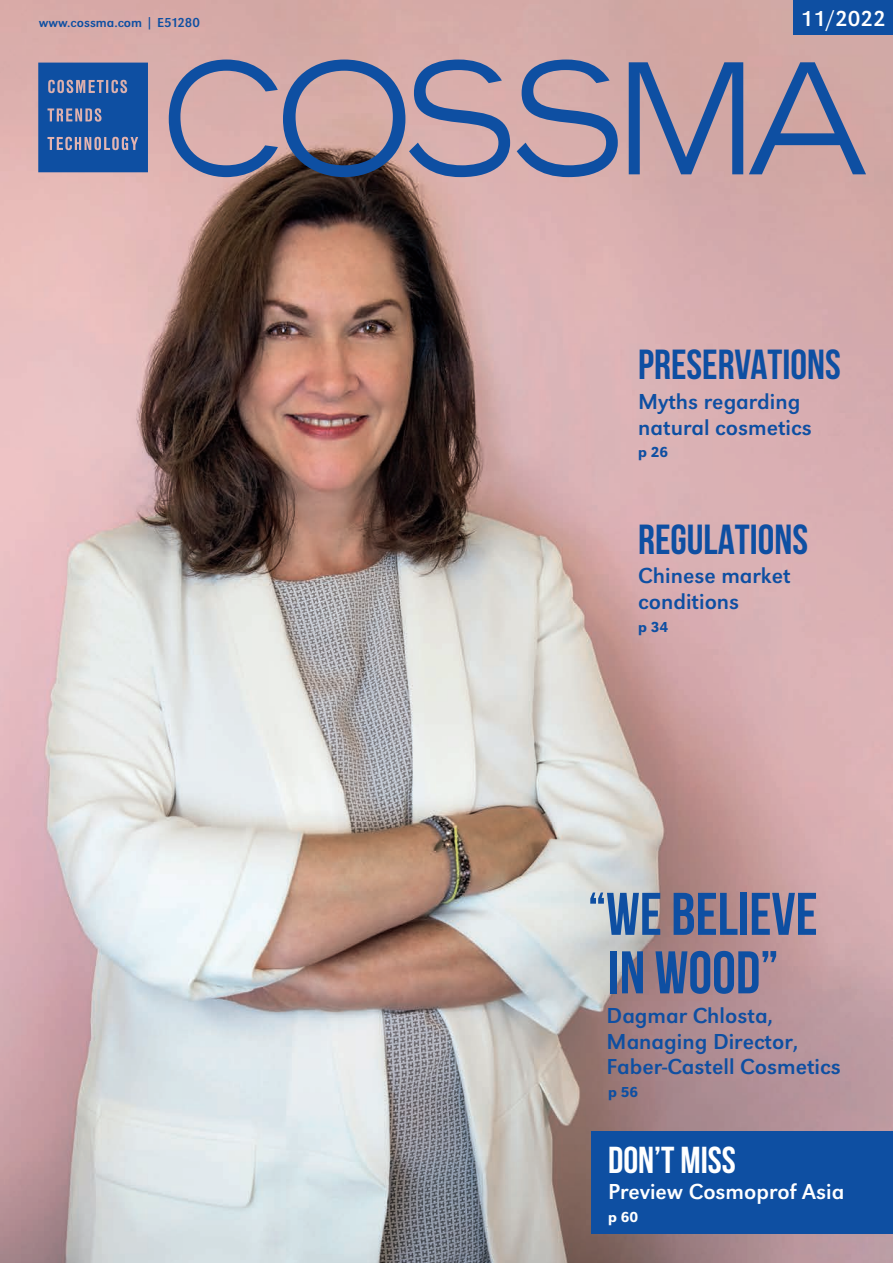
<style>
.page{position:relative;width:893px;height:1263px;background:#fff}
.page>*{position:absolute;margin:0;border:0;box-sizing:border-box;transform-origin:0 0}
.t1{font:700 60px/58.5px "Bebas Neue";color:#0e4fa2;text-align:center}
.t2{font:700 42px "Bebas Neue";color:#0e4fa2}
.t3{font:700 37.5px "Bebas Neue";color:#fff}
.t4{font:22.5px/25.5px "URW Grotesk T";color:#0e4fa2}
.t5{font:22.5px "URW Grotesk T";color:#fff}
.t6{font:500 15px "URW Grotesk T";color:#0e4fa2}
.t7{font:500 15px "URW Grotesk T";color:#fff}
.t8{font:13.5px "URW Grotesk TOT Reg Nar";color:#0e4fa2;scale:1.04 1}
.s1{font-family:"URW Grotesk TOT Bol Nar";font-size:14.85px}
.s2{font-size:54px}
</style>
<div class="page">
<img style="left:0;top:0;width:893px;height:1263px">
<div style="left:591px;top:1132px;width:302px;height:102px;background:#0e4fa2"></div>
<div style="left:793px;top:0;width:100px;height:34px;background:#0e4fa2"></div>
<svg style="left:629px;top:62px;width:114px;height:112px;background:#8785a3"></svg>
<svg style="left:749px;top:62px;width:117px;height:112px;background:#9e8fa2"></svg>
<svg style="left:169px;top:60px;width:341px;height:117px;background:#998da1"></svg>
<svg style="left:517px;top:60px;width:101px;height:117px;background:#968ea7"></svg>
<svg style="left:38px;top:63px;width:110px;height:109px;background:#265aa3"></svg>
<p class="t8" style="left:39px;top:15px;width:156px">www.cossma.com <span class="s1">|</span> E51280</p>
<p class="t5" style="left:800px;top:5px;width:87px">11/2022</p>
<h2 class="t2" style="left:638px;top:342px;width:204px">PRESERVATIONS</h2>
<p class="t4" style="left:638px;top:389px;width:175px">Myths regarding natural cosmetics</p>
<p class="t6" style="left:638px;top:443px;width:32px">p 26</p>
<h2 class="t2" style="left:638px;top:516px;width:171px">REGULATIONS</h2>
<p class="t4" style="left:638px;top:563px;width:154px">Chinese market conditions</p>
<p class="t6" style="left:638px;top:618px;width:32px">p 34</p>
<h1 class="t1" style="left:588px;top:884px;width:231px"><span class="s2">“</span>WE BELIEVE<br>IN WOOD<span class="s2">”</span></h1>
<p class="t4" style="left:607px;top:1002px;width:236px">Dagmar Chlosta,<br>Managing Director,<br>Faber-Castell Cosmetics</p>
<p class="t6" style="left:608px;top:1083px;width:32px">p 56</p>
<h3 class="t3" style="left:608px;top:1139px;width:129px">DON’T MISS</h3>
<p class="t5" style="left:608px;top:1179px;width:238px">Preview Cosmoprof Asia</p>
<p class="t7" style="left:608px;top:1208px;width:32px">p 60</p>
</div>
